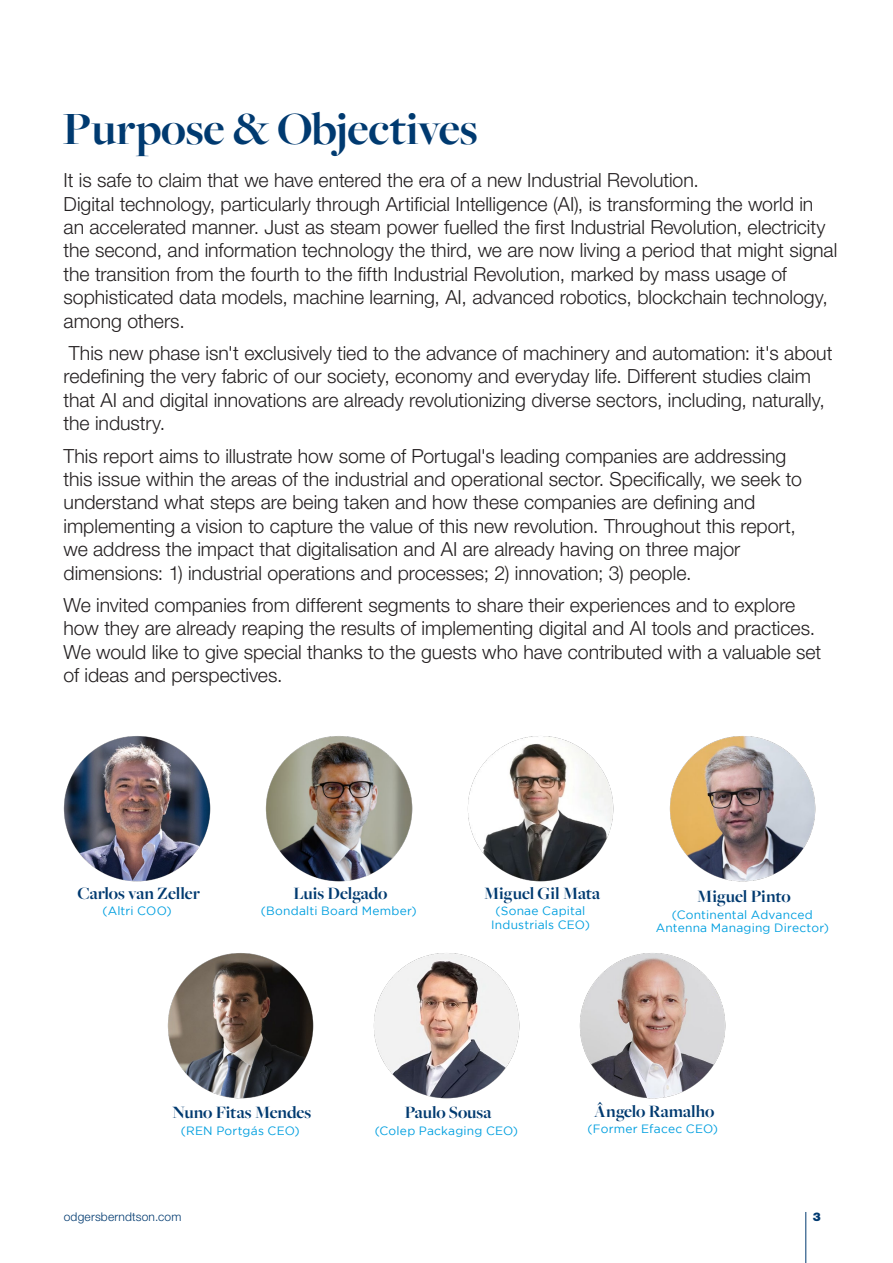
<style>
.page{position:relative;width:893px;height:1263px;background:#fff}
.page>*{position:absolute;margin:0;border:0;box-sizing:border-box;transform-origin:0 0}
.t1{font:700 48px "Freight Big Pro";letter-spacing:-.005em;color:#003a70}
.t2{font:300 19.5px/23.4px "Helvetica Neue LT Std";color:#231f20}
.t3{font:700 18px "Freight Big Pro";letter-spacing:-.005em;color:#003a70}
.t4{font:12px/13.5px "Gotham";letter-spacing:.02em;color:#009fdf;text-align:center}
.t5{font:300 12px "Helvetica Neue LTW1 G";letter-spacing:.015em;color:#003a70}
.t6{font:900 12px "Helvetica Neue LT Std";color:#003a70}
</style>
<div class="page">
<img style="left:579px;top:953px;width:147px;height:146px">
<img style="left:64px;top:736px;width:146px;height:146px">
<img style="left:266px;top:736px;width:146px;height:146px">
<img style="left:467px;top:736px;width:147px;height:146px">
<img style="left:373px;top:953px;width:147px;height:146px">
<img style="left:167px;top:953px;width:146px;height:146px">
<img style="left:669px;top:736px;width:146px;height:146px">
<hr style="left:805px;top:1212px;width:1px;height:51px;background:#003a70">
<h1 class="t1" style="left:63px;top:97px;width:417px">Purpose &amp; Objectives</h1>
<p class="t2" style="left:64px;top:168px;width:775px">It is safe to claim that we have entered the era of a new Industrial Revolution.<br>Digital technology, particularly through Artificial Intelligence (AI), is transforming the world in an accelerated manner. Just as steam power fuelled the first Industrial Revolution, electricity the second, and information technology the third, we are now living a period that might signal the transition from the fourth to the fifth Industrial Revolution, marked by mass usage of sophisticated data models, machine learning, AI, advanced robotics, blockchain technology, among others.</p>
<p class="t2" style="left:64px;top:341px;width:770px">This new phase isn't exclusively tied to the advance of machinery and automation: it's about redefining the very fabric of our society, economy and everyday life. Different studies claim that AI and digital innovations are already revolutionizing diverse sectors, including, naturally, the industry.</p>
<p class="t2" style="left:64px;top:443px;width:740px">This report aims to illustrate how some of Portugal's leading companies are addressing this issue within the areas of the industrial and operational sector. Specifically, we seek to understand what steps are being taken and how these companies are defining and implementing a vision to capture the value of this new revolution. Throughout this report, we address the impact that digitalisation and AI are already having on three major dimensions: 1) industrial operations and processes; 2) innovation; 3) people.</p>
<p class="t2" style="left:64px;top:593px;width:759px">We invited companies from different segments to share their experiences and to explore how they are already reaping the results of implementing digital and AI tools and practices.<br>We would like to give special thanks to the guests who have contributed with a valuable set of ideas and perspectives.</p>
<p class="t3" style="left:77px;top:881px;width:124px">Carlos van Zeller</p>
<p class="t4" style="left:103px;top:904px;width:71px">(Altri COO)</p>
<p class="t3" style="left:293px;top:881px;width:96px">Luis Delgado</p>
<p class="t4" style="left:261px;top:904px;width:157px">(Bondalti Board Member)</p>
<p class="t3" style="left:484px;top:881px;width:118px">Miguel Gil Mata</p>
<p class="t4" style="left:491px;top:904px;width:100px">(Sonae Capital<br>Industrials CEO)</p>
<p class="t3" style="left:697px;top:884px;width:95px">Miguel Pinto</p>
<p class="t4" style="left:656px;top:907px;width:175px">(Continental Advanced<br>Antenna Managing Director)</p>
<p class="t3" style="left:172px;top:1101px;width:140px">Nuno Fitas Mendes</p>
<p class="t4" style="left:181px;top:1124px;width:121px">(REN Portgás CEO)</p>
<p class="t3" style="left:405px;top:1101px;width:88px">Paulo Sousa</p>
<p class="t4" style="left:375px;top:1124px;width:145px">(Colep Packaging CEO)</p>
<p class="t3" style="left:594px;top:1099px;width:122px">Ângelo Ramalho</p>
<p class="t4" style="left:587px;top:1122px;width:132px">(Former Efacec CEO)</p>
<p class="t5" style="left:64px;top:1209px;width:119px">odgersberndtson.com</p>
<p class="t6" style="left:813px;top:1210px;width:10px">3</p>
</div>
